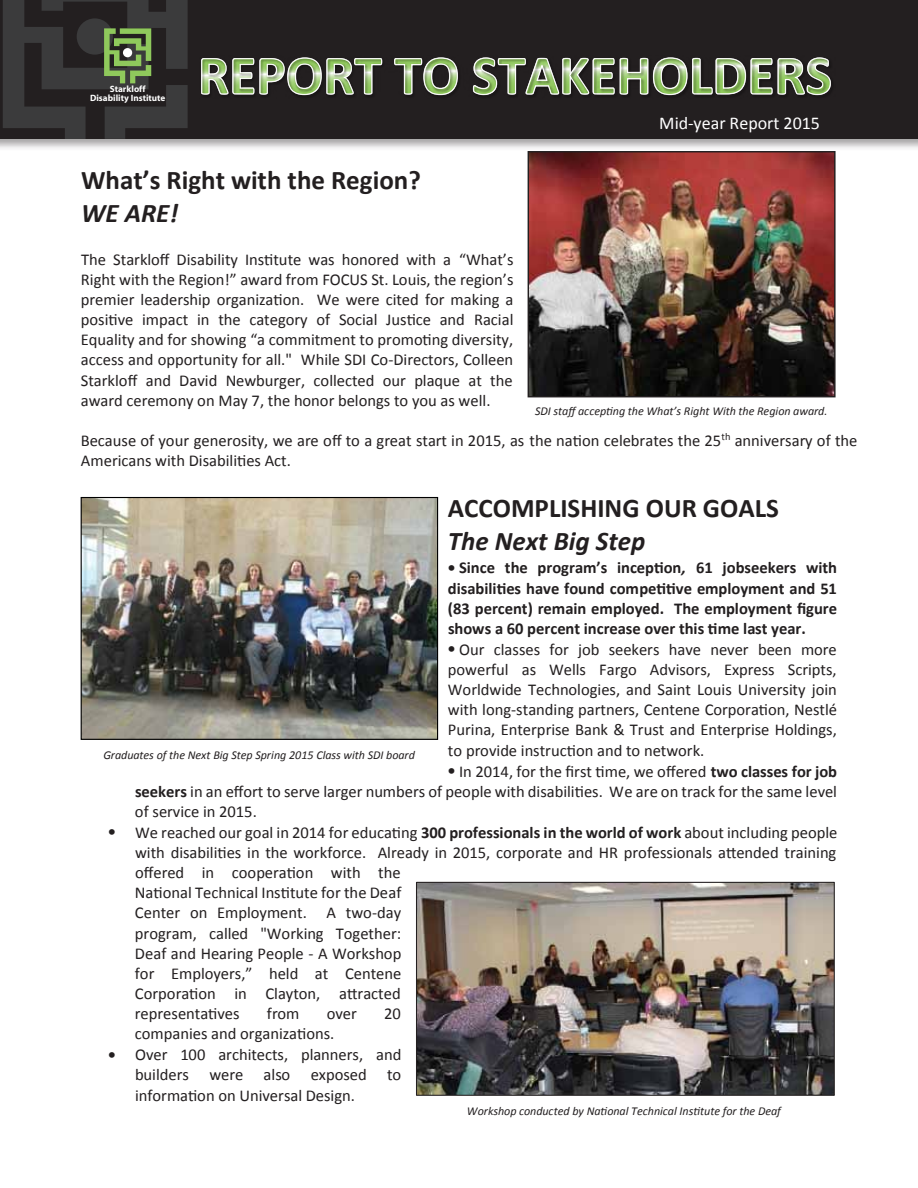
<style>
.page{position:relative;width:918px;height:1188px;background:#fff}
.page>*{position:absolute;margin:0;border:0;box-sizing:border-box;transform-origin:0 0}
.t1{font:700 27px "Calibri";color:#231f20}
.t2{font:italic 700 27px "Calibri";color:#231f20}
.t3{font:18px "Calibri";color:#fff}
.t4{font:16.5px/20.1px "Calibri";color:#231f20;text-align:justify}
.t5{font:700 16.5px/20.1px "Calibri";color:#231f20;text-align:justify}
.t6{font:italic 12px "Calibri";letter-spacing:-.005em;color:#231f20}
.t7{font:700 9.15px/8.9px "Myriad";color:#fff;text-align:center}
.s1{font-family:"Myriad Pro";font-weight:400;font-size:27px}
.s2{font-style:italic}
.s3{font-family:"Myriad Pro";font-size:27px}
.s4{font-weight:700}
</style>
<div class="page">
<div style="left:0;top:0;width:918px;height:139px;background:#231f20"></div>
<img style="left:530px;top:153px;width:304px;height:242px">
<div style="left:528px;top:151px;width:308px;height:246px;border:1px solid #231f20"></div>
<img style="left:83px;top:499px;width:353px;height:239px">
<div style="left:81px;top:497px;width:357px;height:243px;border:1px solid #000"></div>
<img style="left:418px;top:884px;width:415px;height:210px">
<div style="left:416px;top:882px;width:419px;height:214px;border:1px solid #231f20"></div>
<svg style="left:3px;top:0;width:185px;height:139px"></svg>
<svg style="left:201px;top:57px;width:630px;height:39px"></svg>
<p class="t7" style="left:90px;top:85px;width:77px">Starkloff<br>Disability Institute</p>
<p class="t3" style="left:659px;top:111px;width:162px">Mid-year Report 2015</p>
<h1 class="t1" style="left:81px;top:163px;width:341px">What’s Right with the Region?</h1>
<h1 class="t2" style="left:81px;top:196px;width:99px">WE ARE!</h1>
<p class="t4" style="left:81px;top:249px;width:434px">The Starkloff Disability Institute was honored with a “What’s Right with the Region!” award from FOCUS St. Louis, the region’s premier leadership organization. We were cited for making a positive impact in the category of Social Justice and Racial Equality and for showing “a commitment to promoting diversity, access and opportunity for all." While SDI Co-Directors, Colleen Starkloff and David Newburger, collected our plaque at the award ceremony on May 7, the honor belongs to you as well.</p>
<p class="t4" style="left:81px;top:430px;width:778px">Because of your generosity, we are off to a great start in 2015, as the nation celebrates the 25<sup>th</sup> anniversary of the<br>Americans with Disabilities Act.</p>
<h1 class="t1" style="left:448px;top:491px;width:332px">ACCOMPLISHING OUR GOALS</h1>
<h1 class="t2" style="left:448px;top:524px;width:199px">The Next Big Step</h1>
<p class="t5" style="left:448px;top:557px;width:391px"><span class="s1">•</span> Since the program’s inception<span class="s2">,</span> 61 jobseekers with disabilities have found competitive employment and 51 (83 percent) remain employed. The employment figure shows a 60 percent increase over this time last year.</p>
<p class="t4" style="left:448px;top:638px;width:391px"><span class="s3">•</span> Our classes for job seekers have never been more powerful as Wells Fargo Advisors, Express Scripts, Worldwide Technologies, and Saint Louis University join with long-standing partners, Centene Corporation, Nestlé Purina, Enterprise Bank &amp; Trust and Enterprise Holdings, to provide instruction and to network.</p>
<p class="t4" style="left:135px;top:760px;width:704px;text-indent:313px"><span class="s3">•</span> In 2014, for the first time, we offered <span class="s4">two classes for job seekers</span> in an effort to serve larger numbers of people with disabilities. We are on track for the same level of service in 2015.</p>
<p class="t4" style="left:135px;top:822px;width:704px;text-align:left;text-indent:-27px"><span class="s3">•</span> We reached our goal in 2014 for educating <span class="s4">300 professionals in the world of work</span> about including people with disabilities in the workforce. Already in 2015, corporate and HR professionals attended training offered in cooperation with the<br>National Technical Institute for the Deaf<br>Center on Employment. A two-day<br>program, called "Working Together:<br>Deaf and Hearing People - A Workshop<br>for Employers,” held at Centene<br>Corporation in Clayton, attracted<br>representatives</p>
<p class="t6" style="left:535px;top:404px;width:294px">SDI staffaccepting the What’s Right With the Region award.</p>
<p class="t6" style="left:103px;top:747px;width:313px">Graduates of the Next Big Step Spring 2015 Class with SDI board</p>
<p class="t4" style="left:267px;top:1003px;width:34px">from</p>
<p class="t4" style="left:327px;top:1003px;width:32px">over</p>
<p class="t4" style="left:384px;top:1003px;width:18px">20</p>
<p class="t4" style="left:135px;top:1023px;width:201px">companies and organizations.</p>
<p class="t4" style="left:135px;top:1044px;width:268px;text-indent:-27px"><span class="s3">•</span> Over 100 architects, planners, and builders were also exposed to information on Universal Design.</p>
<p class="t6" style="left:467px;top:1104px;width:316px">Workshop conducted by National Technical Institute for the Deaf</p>
</div>
